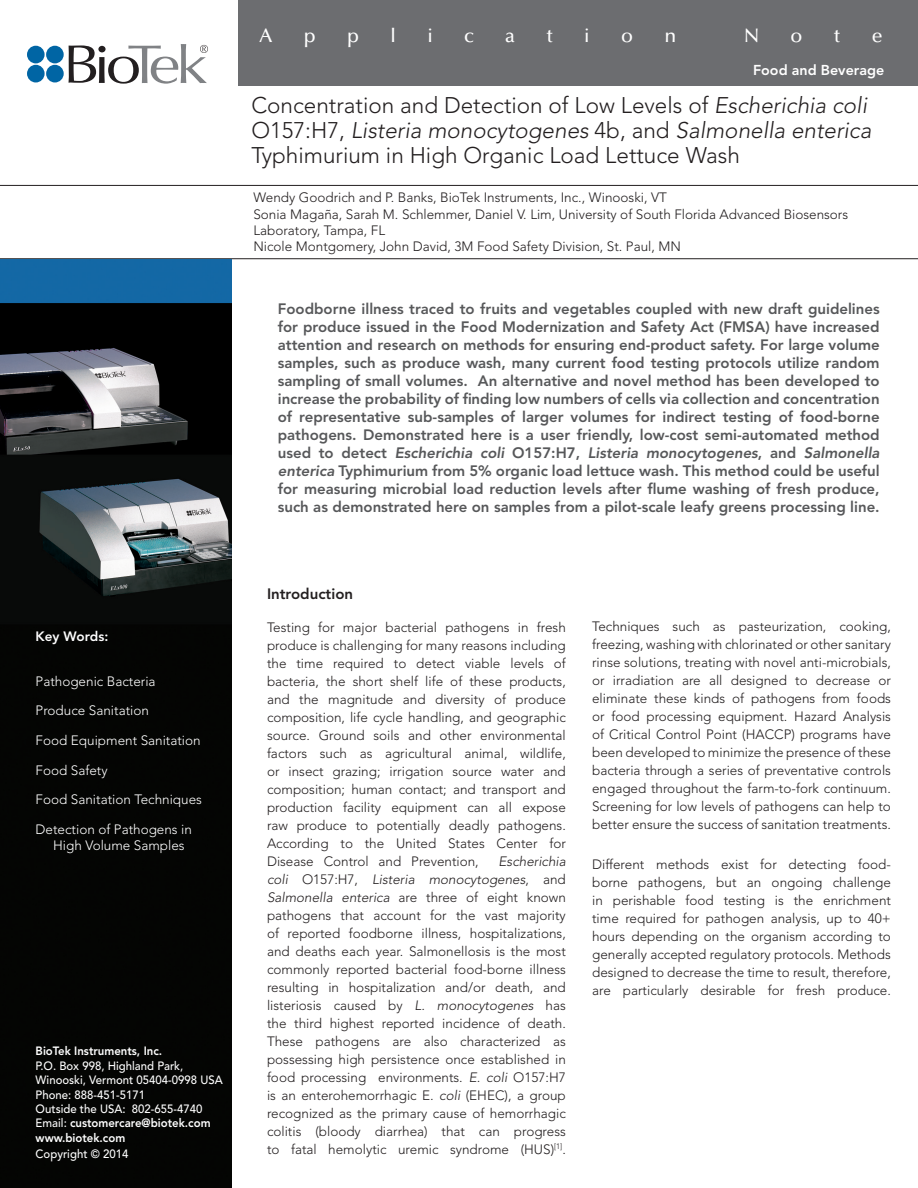
<style>
.page{position:relative;width:918px;height:1188px;background:#fff}
.page>*{position:absolute;margin:0;border:0;box-sizing:border-box;transform-origin:0 0}
.t1{font:300 22.5px/24.8px "Avenir LT Std";color:#231f20}
.t2{font:500 19.5px "Optima LT Std";color:#fff}
.t3{font:800 15px/18px "Avenir LT Std";color:#57585a;text-align:justify}
.t4{font:800 15px "Avenir LT Std";color:#231f20}
.t5{font:800 14.25px "Avenir LT Std";color:#fff}
.t6{font:300 13.5px/18px "Avenir LT Std";color:#231f20;text-align:justify}
.t7{font:300 13.5px/29.7px "Avenir LT Std";color:#fff}
.t8{font:800 13.5px "Avenir LT Std";color:#fff}
.t9{font:500 12px/14.4px "Avenir LT Std";color:#fff;scale:.95 1}
.t10{font:800 12px "Avenir LT Std";color:#fff;scale:.95 1}
.s1{font-style:italic}
.s2{font-weight:800}
</style>
<div class="page">
<div style="left:238px;top:0;width:680px;height:85px;background:#6c6d70"></div>
<hr style="left:0;top:258px;width:918px;height:1px;background:#231f20">
<hr style="left:0;top:185px;width:918px;height:1px;background:#231f20">
<img style="left:0;top:259px;width:231px;height:929px">
<svg style="left:69px;top:44px;width:139px;height:40px"></svg>
<div style="left:27px;top:46px;width:18px;height:17px;background:#0065a4;border-radius:50%"></div>
<div style="left:27px;top:65px;width:18px;height:17px;background:#0065a4;border-radius:50%"></div>
<div style="left:46px;top:46px;width:18px;height:17px;background:#0065a4;border-radius:50%"></div>
<div style="left:46px;top:65px;width:18px;height:17px;background:#0065a4;border-radius:50%"></div>
<h2 class="t2" style="left:260px;top:25px;width:15px">A</h2>
<h2 class="t2" style="left:304px;top:25px;width:13px">p</h2>
<h2 class="t2" style="left:347px;top:25px;width:13px">p</h2>
<h2 class="t2" style="left:391px;top:25px;width:7px">l</h2>
<h2 class="t2" style="left:427px;top:25px;width:7px">i</h2>
<h2 class="t2" style="left:464px;top:25px;width:11px">c</h2>
<h2 class="t2" style="left:505px;top:25px;width:11px">a</h2>
<h2 class="t2" style="left:546px;top:25px;width:8px">t</h2>
<h2 class="t2" style="left:584px;top:25px;width:7px">i</h2>
<h2 class="t2" style="left:621px;top:25px;width:13px">o</h2>
<h2 class="t2" style="left:664px;top:25px;width:13px">n</h2>
<h2 class="t2" style="left:744px;top:25px;width:17px">N</h2>
<h2 class="t2" style="left:791px;top:25px;width:13px">o</h2>
<h2 class="t2" style="left:834px;top:25px;width:8px">t</h2>
<h2 class="t2" style="left:872px;top:25px;width:12px">e</h2>
<p class="t5" style="left:753px;top:61px;width:133px">Food and Beverage</p>
<h1 class="t1" style="left:251px;top:93px;width:622px">Concentration and Detection of Low Levels of <span class="s1">Escherichia coli<br></span>O157:H7, <span class="s1">Listeria monocytogenes</span> 4b, and <span class="s1">Salmonella enterica<br></span>Typhimurium in High Organic Load Lettuce Wash</h1>
<p class="t6" style="left:253px;top:190px;width:596px;line-height:16.2px;text-align:left">Wendy Goodrich and P. Banks, BioTek Instruments, Inc., Winooski, VT<br>Sonia Magaña, Sarah M. Schlemmer, Daniel V. Lim, University of South Florida Advanced Biosensors Laboratory, Tampa, FL<br>Nicole Montgomery, John David, 3M Food Safety Division, St. Paul, MN</p>
<p class="t3" style="left:278px;top:300px;width:603px">Foodborne illness traced to fruits and vegetables coupled with new draft guidelines for produce issued in the Food Modernization and Safety Act (FMSA) have increased attention and research on methods for ensuring end-product safety. For large volume samples, such as produce wash, many current food testing protocols utilize random sampling of small volumes. An alternative and novel method has been developed to increase the probability of finding low numbers of cells via collection and concentration of representative sub-samples of larger volumes for indirect testing of food-borne pathogens. Demonstrated here is a user friendly, low-cost semi-automated method used to detect <span class="s1">Escherichia coli</span> O157:H7, <span class="s1">Listeria monocytogenes</span>, and <span class="s1">Salmonella enterica</span> Typhimurium from 5% organic load lettuce wash. This method could be useful for measuring microbial load reduction levels after flume washing of fresh produce, such as demonstrated here on samples from a pilot-scale leafy greens processing line.</p>
<p class="t8" style="left:36px;top:628px;width:74px">Key Words:</p>
<p class="t7" style="left:36px;top:666px;width:122px">Pathogenic Bacteria</p>
<p class="t7" style="left:36px;top:696px;width:167px">Produce Sanitation<br>Food Equipment Sanitation</p>
<p class="t7" style="left:36px;top:755px;width:74px">Food Safety</p>
<p class="t7" style="left:36px;top:785px;width:168px">Food Sanitation Techniques<br>Detection of Pathogens in</p>
<p class="t7" style="left:53px;top:831px;width:133px">High Volume Samples</p>
<p class="t10" style="left:36px;top:1044px;width:135px">BioTek Instruments, Inc.</p>
<p class="t9" style="left:36px;top:1059px;width:199px">P.O. Box 998, Highland Park,<br>Winooski, Vermont 05404-0998 USA<br>Phone: 888-451-5171<br>Outside the USA: 802-655-4740<br>Email: <span class="s2">customercare@biotek.com www.biotek.com</span></p>
<p class="t9" style="left:36px;top:1147px;width:99px">Copyright © 2014</p>
<p class="t4" style="left:267px;top:585px;width:88px">Introduction</p>
<p class="t6" style="left:267px;top:618px;width:300px">Testing for major bacterial pathogens in fresh produce is challenging for many reasons including the time required to detect viable levels of bacteria, the short shelf life of these products, and the magnitude and diversity of produce composition, life cycle handling, and geographic source. Ground soils and other environmental factors such as agricultural animal, wildlife, or insect grazing; irrigation source water and composition; human contact; and transport and production facility equipment can all expose raw produce to potentially deadly pathogens.<br>According to the United States Center for Disease Control and Prevention,</p>
<p class="t6" style="left:267px;top:852px;width:300px;text-indent:232px"><span class="s1">Escherichia coli</span> O157:H7, <span class="s1">Listeria monocytogenes</span>, and <span class="s1">Salmonella enterica</span> are three of eight known pathogens that account for the vast majority of reported foodborne illness, hospitalizations, and deaths each year. Salmonellosis is the most commonly reported bacterial food-borne illness resulting in hospitalization and/or death, and listeriosis caused by <span class="s1">L. monocytogenes</span> has the third highest reported incidence of death.<br>These pathogens are also characterized as possessing high persistence once established in food processing environments. <span class="s1">E. coli</span> O157:H7 is an enterohemorrhagic E<span class="s1">. coli</span> (EHEC), a group recognized as the primary cause of hemorrhagic colitis (bloody diarrhea) that can progress to fatal hemolytic uremic syndrome (HUS)<sup>[1]</sup>.</p>
<p class="t6" style="left:592px;top:618px;width:300px">Techniques such as pasteurization, cooking, freezing, washing with chlorinated or other sanitary rinse solutions, treating with novel anti-microbials, or irradiation are all designed to decrease or eliminate these kinds of pathogens from foods or food processing equipment. Hazard Analysis of Critical Control Point (HACCP) programs have been developed to minimize the presence of these bacteria through a series of preventative controls engaged throughout the farm-to-fork continuum.<br>Screening for low levels of pathogens can help to better ensure the success of sanitation treatments.</p>
<p class="t6" style="left:592px;top:855px;width:300px">Different methods exist for detecting food&shy;borne pathogens, but an ongoing challenge in perishable food testing is the enrichment time required for pathogen analysis, up to 40+ hours depending on the organism according to generally accepted regulatory protocols. Methods designed to decrease the time to result, therefore, are particularly desirable for fresh produce.</p>
</div>
